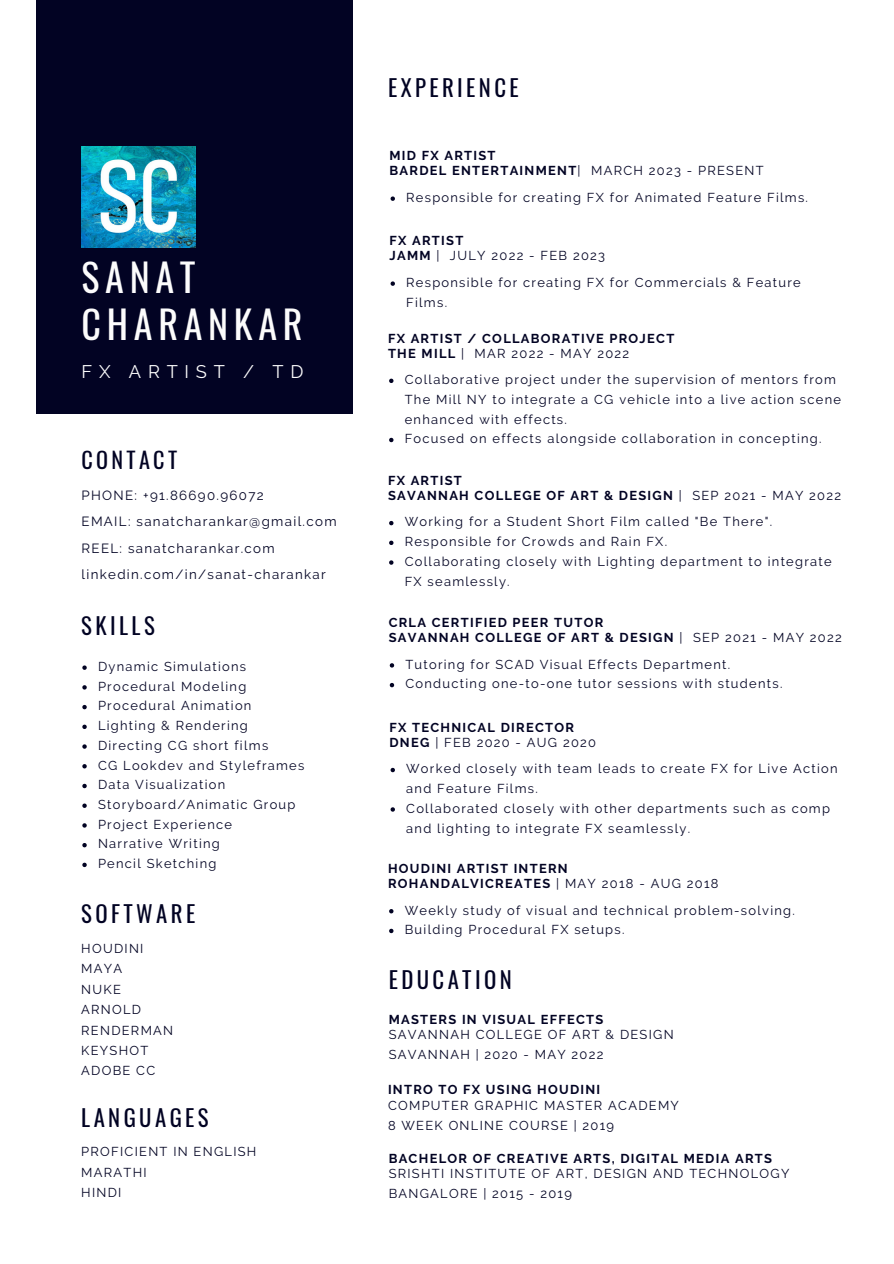
<style>
.page{position:relative;width:894px;height:1264px;background:#fff}
.page>*{position:absolute;margin:0;border:0;box-sizing:border-box;transform-origin:0 0}
.t1{font:37.95px "Oswald";letter-spacing:.15em;color:#fcfcfc}
.t2{font:22.65px "Oswald";letter-spacing:.15em;color:#020323}
.t3{font:22.2px "Oswald";letter-spacing:.15em;color:#020323}
.t4{font:18.15px "Raleway";letter-spacing:.375em;color:#fcfcfc}
.t5{font:13.35px/26.5px "Raleway";letter-spacing:.1em;color:#020323}
.t6{font:12.9px/19.6px "Raleway";letter-spacing:.1em;color:#020323}
.t7{font:700 12.9px "Raleway";letter-spacing:.1em;color:#020323}
.s1{font-weight:400}
.s2{font-weight:700}
</style>
<div class="page">
<div style="left:37px;top:0;width:315px;height:413px;background:#020323"></div>
<img style="left:81px;top:146px;width:114px;height:101px">
<svg style="left:82px;top:665px;width:5px;height:5px"></svg>
<svg style="left:82px;top:685px;width:5px;height:4px"></svg>
<svg style="left:82px;top:705px;width:5px;height:4px"></svg>
<svg style="left:82px;top:724px;width:5px;height:5px"></svg>
<svg style="left:82px;top:744px;width:5px;height:4px"></svg>
<svg style="left:82px;top:764px;width:5px;height:4px"></svg>
<svg style="left:82px;top:783px;width:5px;height:5px"></svg>
<svg style="left:82px;top:803px;width:5px;height:5px"></svg>
<svg style="left:82px;top:823px;width:5px;height:4px"></svg>
<svg style="left:82px;top:843px;width:5px;height:4px"></svg>
<svg style="left:82px;top:862px;width:5px;height:5px"></svg>
<svg style="left:389px;top:663px;width:5px;height:4px"></svg>
<svg style="left:389px;top:683px;width:5px;height:4px"></svg>
<svg style="left:390px;top:767px;width:5px;height:5px"></svg>
<svg style="left:390px;top:807px;width:5px;height:4px"></svg>
<svg style="left:389px;top:909px;width:4px;height:4px"></svg>
<svg style="left:389px;top:928px;width:4px;height:5px"></svg>
<svg style="left:389px;top:521px;width:4px;height:4px"></svg>
<svg style="left:389px;top:540px;width:4px;height:5px"></svg>
<svg style="left:389px;top:560px;width:4px;height:4px"></svg>
<svg style="left:389px;top:378px;width:4px;height:5px"></svg>
<svg style="left:389px;top:438px;width:4px;height:4px"></svg>
<svg style="left:390px;top:281px;width:5px;height:5px"></svg>
<svg style="left:390px;top:196px;width:5px;height:5px"></svg>
<p class="t2" style="left:388px;top:70px;width:132px">EXPERIENCE</p>
<p class="t1" style="left:82px;top:248px;width:115px">SANAT</p>
<p class="t1" style="left:82px;top:295px;width:222px">CHARANKAR</p>
<p class="t4" style="left:82px;top:360px;width:223px">FX ARTIST / TD</p>
<p class="t3" style="left:82px;top:442px;width:97px">CONTACT</p>
<p class="t5" style="left:82px;top:481px;width:183px">PHONE: +91.86690.96072</p>
<p class="t5" style="left:82px;top:508px;width:256px">EMAIL: sanatcharankar@gmail.com</p>
<p class="t5" style="left:82px;top:535px;width:246px">REEL: sanatcharankar.com linkedin.com/in/sanat-charankar</p>
<p class="t7" style="left:389px;top:148px;width:108px">MID FX ARTIST</p>
<p class="t7" style="left:389px;top:163px;width:375px">BARDEL ENTERTAINMENT<span class="s1">| MARCH 2023 - PRESENT</span></p>
<p class="t6" style="left:406px;top:187px;width:403px">Responsible for creating FX for Animated Feature Films.</p>
<p class="t7" style="left:389px;top:233px;width:75px">FX ARTIST</p>
<p class="t6" style="left:389px;top:246px;width:217px"><span class="s2">JAMM</span> | JULY 2022 - FEB 2023</p>
<p class="t6" style="left:406px;top:272px;width:396px">Responsible for creating FX for Commercials &amp; Feature<br>Films.</p>
<p class="t7" style="left:388px;top:330px;width:288px">FX ARTIST / COLLABORATIVE PROJECT</p>
<p class="t6" style="left:388px;top:343px;width:243px"><span class="s2">THE MILL</span> | MAR 2022 - MAY 2022</p>
<p class="t6" style="left:404px;top:370px;width:437px">Collaborative project under the supervision of mentors from<br>The Mill NY to integrate a CG vehicle into a live action scene enhanced with effects.</p>
<p class="t6" style="left:404px;top:429px;width:418px">Focused on effects alongside collaboration in concepting.</p>
<p class="t7" style="left:388px;top:473px;width:75px">FX ARTIST</p>
<p class="t7" style="left:388px;top:488px;width:454px">SAVANNAH COLLEGE OF ART &amp; DESIGN <span class="s1">| SEP 2021 - MAY 2022</span></p>
<p class="t6" style="left:404px;top:512px;width:369px">Working for a Student Short Film called "Be There".</p>
<p class="t6" style="left:404px;top:531px;width:264px">Responsible for Crowds and Rain FX.</p>
<p class="t6" style="left:404px;top:551px;width:428px">Collaborating closely with Lighting department to integrate<br>FX seamlessly.</p>
<p class="t2" style="left:81px;top:608px;width:75px">SKILLS</p>
<p class="t7" style="left:388px;top:615px;width:216px">CRLA CERTIFIED PEER TUTOR</p>
<p class="t7" style="left:388px;top:630px;width:454px">SAVANNAH COLLEGE OF ART &amp; DESIGN <span class="s1">| SEP 2021 - MAY 2022</span></p>
<p class="t6" style="left:405px;top:654px;width:326px">Tutoring for SCAD Visual Effects Department.</p>
<p class="t6" style="left:405px;top:674px;width:378px">Conducting one-to-one tutor sessions with students.</p>
<p class="t7" style="left:389px;top:719px;width:186px">FX TECHNICAL DIRECTOR</p>
<p class="t6" style="left:389px;top:732px;width:208px"><span class="s2">DNEG</span> | FEB 2020 - AUG 2020</p>
<p class="t6" style="left:406px;top:759px;width:433px">Worked closely with team leads to create FX for Live Action and Feature Films.</p>
<p class="t6" style="left:406px;top:798px;width:425px">Collaborated closely with other departments such as comp and lighting to integrate FX seamlessly.</p>
<p class="t6" style="left:98px;top:656px;width:149px">Dynamic Simulations</p>
<p class="t6" style="left:98px;top:676px;width:150px">Procedural Modeling</p>
<p class="t6" style="left:98px;top:696px;width:155px">Procedural Animation</p>
<p class="t6" style="left:98px;top:715px;width:151px">Lighting &amp; Rendering</p>
<p class="t6" style="left:98px;top:735px;width:172px">Directing CG short films</p>
<p class="t6" style="left:98px;top:755px;width:208px">CG Lookdev and Styleframes</p>
<p class="t6" style="left:98px;top:775px;width:129px">Data Visualization</p>
<p class="t6" style="left:98px;top:794px;width:199px">Storyboard/Animatic Group</p>
<p class="t6" style="left:98px;top:814px;width:135px">Project Experience</p>
<p class="t6" style="left:98px;top:834px;width:123px">Narrative Writing</p>
<p class="t6" style="left:98px;top:853px;width:120px">Pencil Sketching</p>
<p class="t7" style="left:388px;top:860px;width:181px">HOUDINI ARTIST INTERN</p>
<p class="t7" style="left:388px;top:875px;width:332px">ROHANDALVICREATES <span class="s1">| MAY 2018 - AUG 2018</span></p>
<p class="t6" style="left:404px;top:900px;width:391px">Weekly study of visual and technical problem-solving.</p>
<p class="t6" style="left:404px;top:919px;width:221px">Building Procedural FX setups.</p>
<p class="t2" style="left:81px;top:896px;width:115px">SOFTWARE</p>
<p class="t6" style="left:81px;top:938px;width:64px">HOUDINI</p>
<p class="t6" style="left:81px;top:958px;width:42px">MAYA</p>
<p class="t6" style="left:81px;top:979px;width:41px">NUKE</p>
<p class="t6" style="left:81px;top:999px;width:61px">ARNOLD</p>
<p class="t6" style="left:81px;top:1020px;width:93px">RENDERMAN</p>
<p class="t6" style="left:81px;top:1040px;width:69px">KEYSHOT</p>
<p class="t6" style="left:81px;top:1060px;width:75px">ADOBE CC</p>
<p class="t2" style="left:81px;top:1099px;width:129px">LANGUAGES</p>
<p class="t6" style="left:81px;top:1141px;width:177px;line-height:20.4px">PROFICIENT IN ENGLISH<br>MARATHI</p>
<p class="t2" style="left:388px;top:961px;width:124px">EDUCATION</p>
<p class="t7" style="left:388px;top:1011px;width:216px">MASTERS IN VISUAL EFFECTS</p>
<p class="t6" style="left:388px;top:1024px;width:286px">SAVANNAH COLLEGE OF ART &amp; DESIGN</p>
<p class="t6" style="left:388px;top:1044px;width:216px">SAVANNAH | 2020 - MAY 2022</p>
<p class="t7" style="left:388px;top:1082px;width:214px">INTRO TO FX USING HOUDINI</p>
<p class="t6" style="left:388px;top:1095px;width:292px">COMPUTER GRAPHIC MASTER ACADEMY</p>
<p class="t6" style="left:388px;top:1115px;width:227px">8 WEEK ONLINE COURSE | 2019</p>
<p class="t7" style="left:388px;top:1150px;width:385px">BACHELOR OF CREATIVE ARTS, DIGITAL MEDIA ARTS</p>
<p class="t6" style="left:388px;top:1163px;width:402px">SRISHTI INSTITUTE OF ART, DESIGN AND TECHNOLOGY</p>
<p class="t6" style="left:81px;top:1182px;width:42px">HINDI</p>
<p class="t6" style="left:388px;top:1183px;width:185px">BANGALORE | 2015 - 2019</p>
</div>
